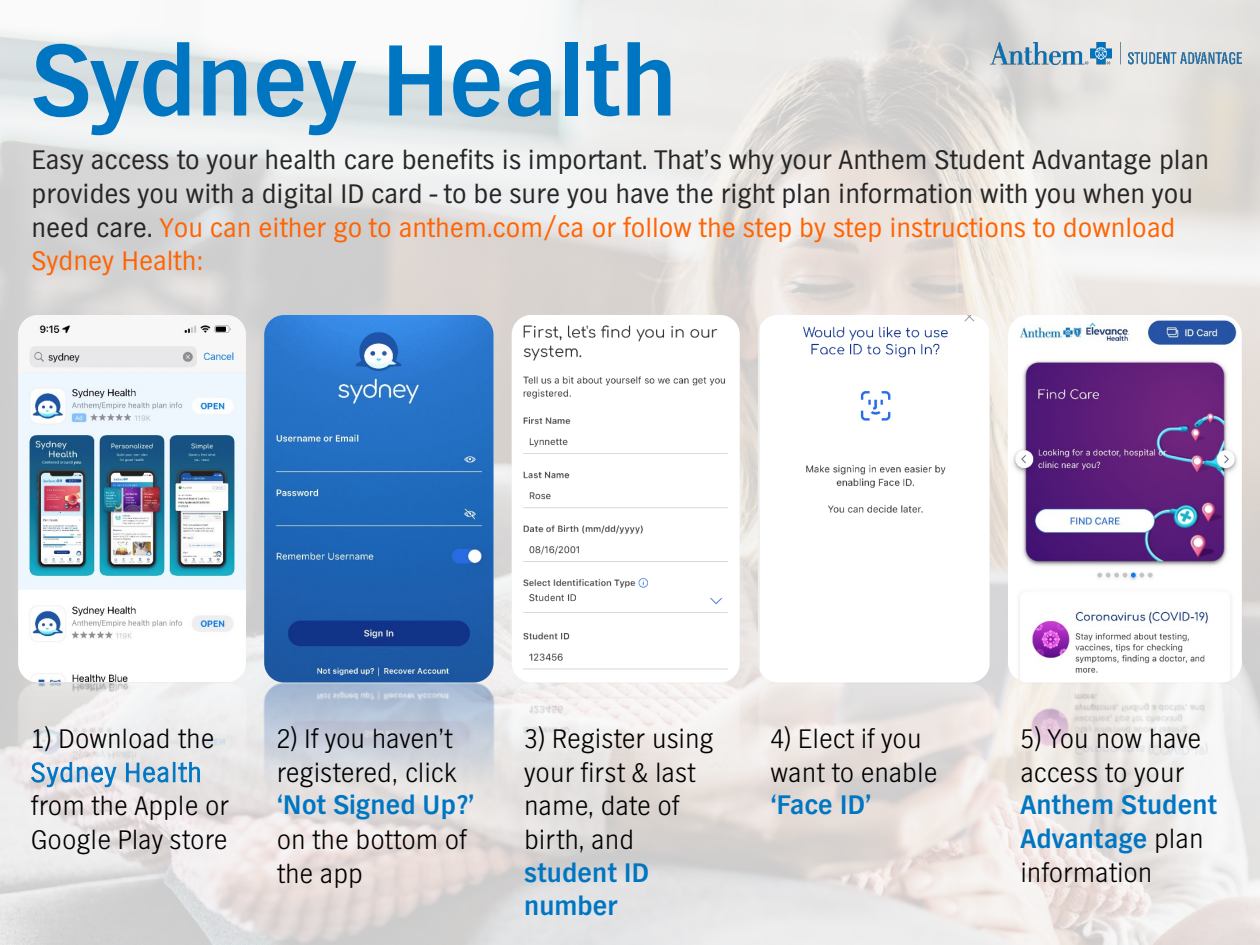
<style>
.page{position:relative;width:1260px;height:945px;background:#fff}
.page>*{position:absolute;margin:0;border:0;box-sizing:border-box;transform-origin:0 0}
.t1{font:700 105px "TV Nord EF";color:#0076c2}
.t2{font:300 28px/33.4px "TV Nord EF";color:#000}
.t3{font:28px/33.4px "TV Nord EF";color:#262626}
.s1{color:#ff6403}
.s2{color:#0076c2}
.s3{font-weight:700;color:#0076c2}
</style>
<div class="page">
<div style="left:0;top:0;width:1260px;height:945px;background:#fff;opacity:.8"></div>
<img style="left:991px;top:42px;width:251px;height:22px">
<img style="left:16px;top:681px;width:232px;height:264px">
<img style="left:18px;top:315px;width:228px;height:367px">
<img style="left:262px;top:681px;width:234px;height:264px">
<img style="left:264px;top:315px;width:230px;height:367px">
<img style="left:510px;top:681px;width:232px;height:264px">
<img style="left:512px;top:315px;width:228px;height:367px">
<img style="left:756px;top:681px;width:236px;height:264px">
<img style="left:760px;top:315px;width:229px;height:367px">
<img style="left:1006px;top:681px;width:238px;height:264px">
<img style="left:1008px;top:315px;width:234px;height:367px">
<h2 class="t1" style="left:32px;top:21px;width:647px">Sydney Health</h2>
<h2 class="t3" style="left:31px;top:144px;width:1179px">Easy access to your health care benefits is important. That’s why your Anthem Student Advantage plan provides you with a digital ID card - to be sure you have the right plan information with you when you need care. <span class="s1">You can either go to anthem.com/ca or follow the step by step instructions to download Sydney Health:</span></h2>
<p class="t2" style="left:31px;top:722px;width:200px">1) Download the<br><span class="s2">Sydney Health </span>from the Apple or<br>Google Play store</p>
<p class="t2" style="left:277px;top:722px;width:199px">2) If you haven’t registered, click <span class="s3">‘Not Signed Up?’ </span>on the bottom of the app</p>
<p class="t2" style="left:524px;top:722px;width:191px">3) Register using your first &amp; last name, date of birth, and <span class="s3">student ID number</span></p>
<p class="t2" style="left:770px;top:723px;width:169px">4) Elect if you want to enable <span class="s3">‘Face ID’</span></p>
<p class="t2" style="left:1020px;top:722px;width:198px">5) You now have access to your<br><span class="s3">Anthem Student<br>Advantage</span> plan information</p>
</div>
